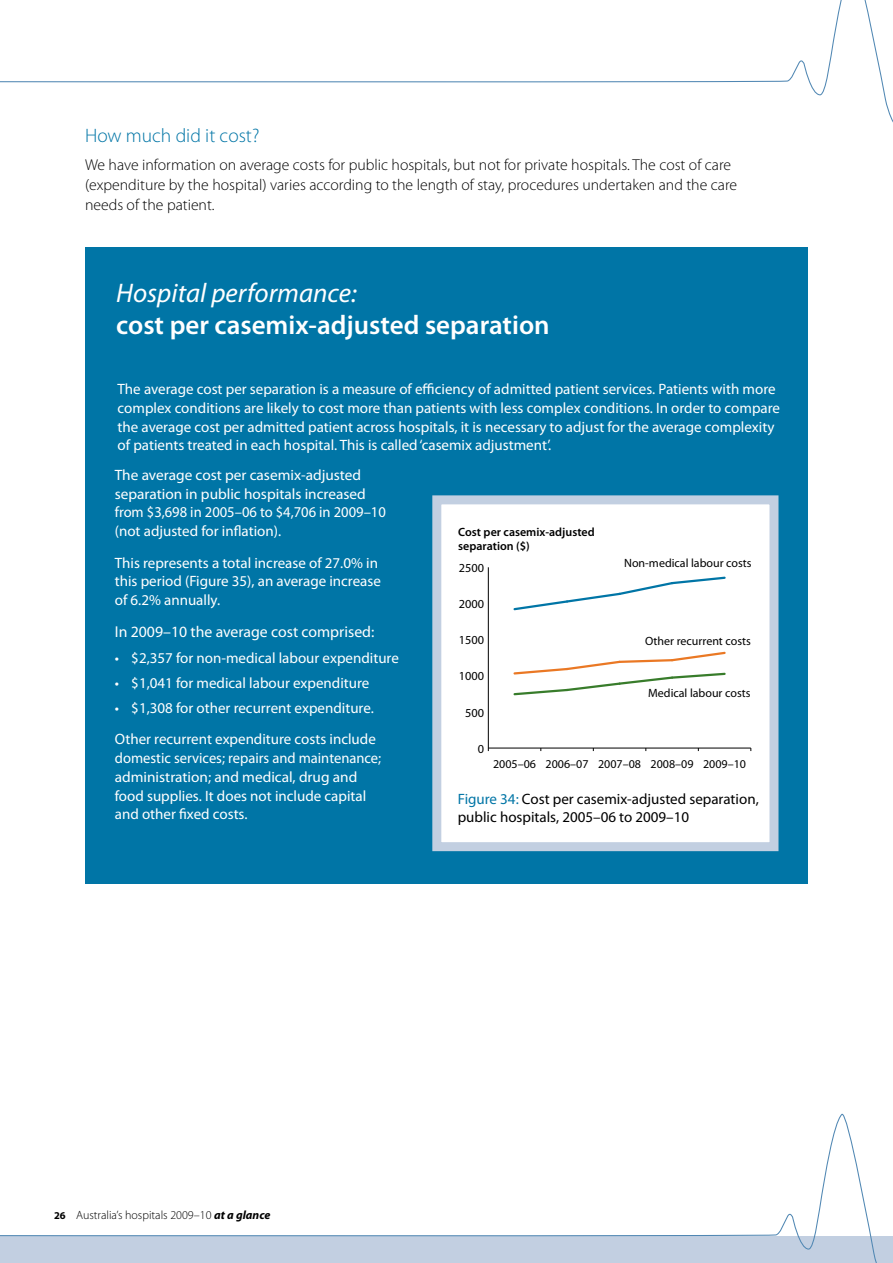
<style>
.page{position:relative;width:893px;height:1263px;background:#fff}
.page>*{position:absolute;margin:0;border:0;box-sizing:border-box;transform-origin:0 0}
.t1{font:600 27px "Myriad Pro";color:#fff}
.t2{font:italic 27px "Myriad Pro";color:#fff}
.t3{font:300 19.5px "Myriad Pro";color:#0075a6}
.t4{font:300 15.75px/19.6px "Myriad Pro";color:#000}
.t5{font:15.75px "Myriad Pro";color:#fff}
.t6{font:15px/18.8px "Myriad Pro";color:#fff}
.t7{font:15px/18px "Myriad Pro";color:#000}
.t8{font:12.3px "Myriad Pro";color:#000}
.t9{font:12px "Myriad Pro";color:#000}
.t10{font:300 12px "Myriad Pro";color:#000}
.t11{font:600 12px/14.4px "Myriad Pro";color:#000}
.s1{color:#0075a6}
.s2{font-weight:700;font-size:10.5px}
.s3{font-weight:700;font-style:italic}
</style>
<div class="page">
<svg style="left:0;top:1113px;width:893px;height:150px"></svg>
<svg style="left:0;top:0;width:893px;height:123px"></svg>
<div style="left:85px;top:248px;width:723px;height:636px;background:#0075a6"></div>
<div style="left:437px;top:500px;width:337px;height:347px;background:#fff"></div>
<hr style="left:488px;top:748px;width:263px;height:1px;background:#000">
<hr style="left:488px;top:567px;width:1px;height:181px;background:#000">
<svg style="left:513px;top:651px;width:213px;height:45px"></svg>
<svg style="left:513px;top:576px;width:213px;height:35px"></svg>
<div style="left:432px;top:495px;width:346px;height:356px;border:9px solid #c2cfe1"></div>
<h2 class="t3" style="left:85px;top:124px;width:176px">How much did it cost?</h2>
<p class="t4" style="left:85px;top:155px;width:654px">We have information on average costs for public hospitals, but not for private hospitals. The cost of care (expenditure by the hospital) varies according to the length of stay, procedures undertaken and the care needs of the patient.</p>
<h1 class="t2" style="left:116px;top:276px;width:242px">Hospital performance:</h1>
<h1 class="t1" style="left:116px;top:308px;width:435px">cost per casemix-adjusted separation</h1>
<p class="t6" style="left:118px;top:379px;width:664px">The average cost per separation is a measure of efficiency of admitted patient services. Patients with more complex conditions are likely to cost more than patients with less complex conditions. In order to compare the average cost per admitted patient across hospitals, it is necessary to adjust for the average complexity of patients treated in each hospital. This is called ‘casemix adjustment’.</p>
<p class="t6" style="left:115px;top:465px;width:273px">The average cost per casemix-adjusted separation in public hospitals increased from $3,698 in 2005–06 to $4,706 in 2009–10 (not adjusted for inflation).</p>
<p class="t6" style="left:115px;top:553px;width:268px">This represents a total increase of 27.0% in this period (Figure 35), an average increase of 6.2% annually.</p>
<p class="t5" style="left:115px;top:622px;width:261px">In 2009–10 the average cost comprised:</p>
<p class="t6" style="left:115px;top:648px;width:286px">• $2,357 for non-medical labour expenditure</p>
<p class="t6" style="left:115px;top:673px;width:256px">• $1,041 for medical labour expenditure</p>
<p class="t6" style="left:115px;top:692px;width:263px;line-height:31.5px">• $1,308 for other recurrent expenditure.<br>Other recurrent expenditure costs include</p>
<p class="t6" style="left:115px;top:748px;width:268px">domestic services; repairs and maintenance; administration; and medical, drug and food supplies. It does not include capital and other fixed costs.</p>
<p class="t11" style="left:458px;top:524px;width:138px">Cost per casemix-adjusted separation ($)</p>
<p class="t9" style="left:624px;top:555px;width:129px">Non-medical labour costs</p>
<p class="t8" style="left:459px;top:560px;width:27px">2500</p>
<p class="t8" style="left:459px;top:596px;width:27px">2000</p>
<p class="t8" style="left:459px;top:632px;width:27px">1500</p>
<p class="t9" style="left:645px;top:633px;width:107px">Other recurrent costs</p>
<p class="t8" style="left:459px;top:669px;width:27px">1000</p>
<p class="t9" style="left:648px;top:686px;width:104px">Medical labour costs</p>
<p class="t8" style="left:465px;top:705px;width:20px">500</p>
<p class="t8" style="left:478px;top:741px;width:8px">0</p>
<p class="t9" style="left:493px;top:756px;width:254px">2005–06 2006–07 2007–08 2008–09 2009–10</p>
<p class="t7" style="left:458px;top:790px;width:303px"><span class="s1">Figure 34:</span> Cost per casemix-adjusted separation, public hospitals, 2005–06 to 2009–10</p>
<p class="t10" style="left:54px;top:1207px;width:218px"><span class="s2">26</span> Australia’s hospitals 2009–10 <span class="s3">at a glance</span></p>
</div>
